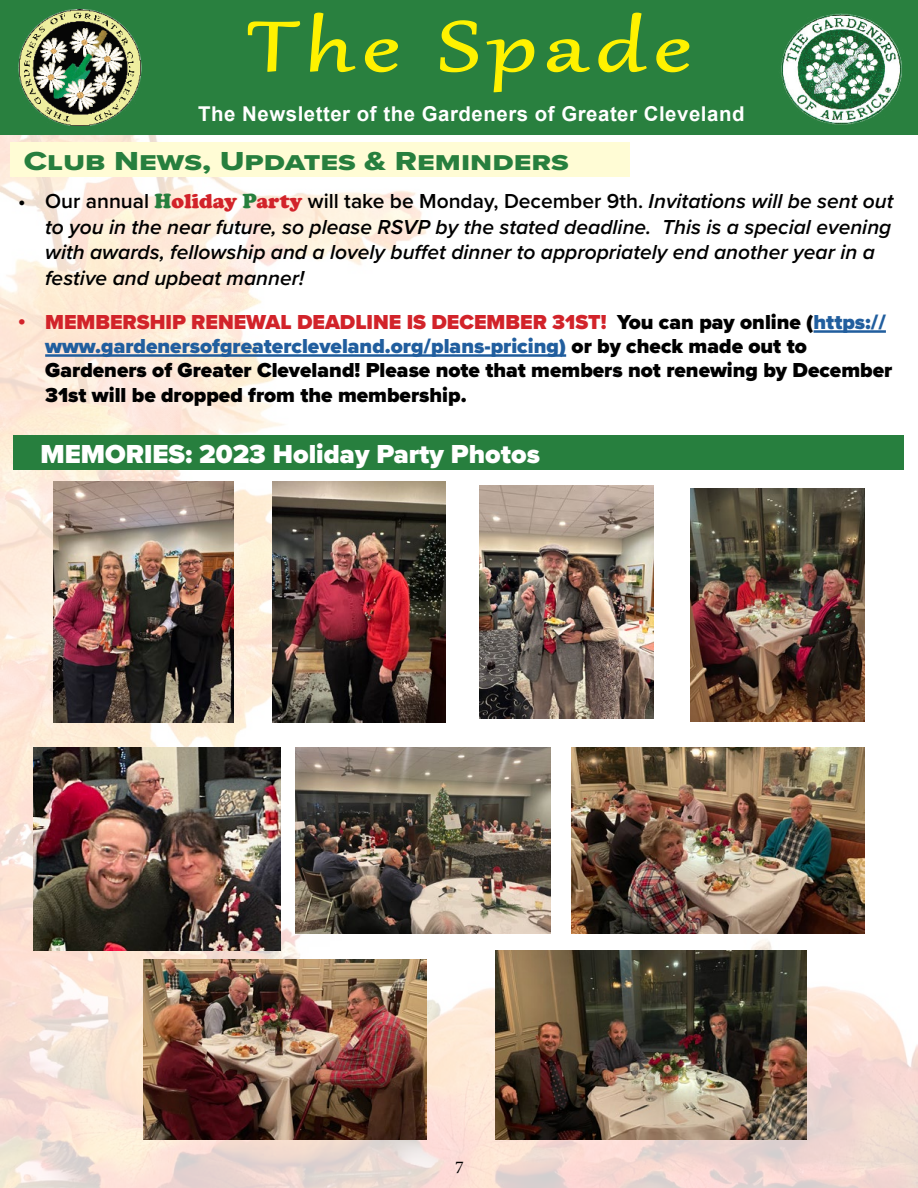
<style>
.page{position:relative;width:918px;height:1188px;background:#fff}
.page>*{position:absolute;margin:0;border:0;box-sizing:border-box;transform-origin:0 0}
.t1{font:86.1px "Gabriola";letter-spacing:.075em;color:#fff200;scale:1.36 1}
.t2{font:900 27px "Proxima Nova";color:#fff}
.t3{font:27px "Proxima Nova Extrabld";color:#277f3e;scale:1.25 1}
.t4{font:italic 600 21px/25.5px "Proxima Nova";color:#000}
.t5{font:900 21px/24.5px "Proxima Nova";color:#000}
.t6{font:700 20.4px "Arial";letter-spacing:.025em;color:#fff}
.t7{font:18px "Minion Pro";color:#000}
.s1{font-style:normal}
.s2{font-family:"Cooper";font-weight:900;font-style:normal;color:#277f3e}
.s3{font-family:"Cooper";font-weight:900;font-style:normal;color:#d2232a}
.s4{color:#d2232a}
.s5{color:#215e9e}
</style>
<div class="page">
<img style="left:0;top:135px;width:918px;height:1053px">
<div style="left:10px;top:143px;width:620px;height:34px;background:#fffcd5"></div>
<hr style="left:814px;top:330px;width:72px;height:3px;background:#215e9e">
<hr style="left:45px;top:354px;width:521px;height:3px;background:#215e9e">
<div style="left:14px;top:435px;width:890px;height:35px;background:#277f3e"></div>
<img style="left:53px;top:482px;width:181px;height:241px">
<img style="left:272px;top:482px;width:174px;height:241px">
<img style="left:479px;top:486px;width:175px;height:233px">
<img style="left:690px;top:488px;width:175px;height:233px">
<img style="left:33px;top:747px;width:247px;height:203px">
<img style="left:296px;top:747px;width:255px;height:186px">
<img style="left:572px;top:747px;width:293px;height:186px">
<img style="left:144px;top:959px;width:282px;height:181px">
<img style="left:496px;top:950px;width:311px;height:190px">
<div style="left:0;top:0;width:918px;height:135px;background:#29803f"></div>
<img style="left:18px;top:10px;width:124px;height:115px">
<img style="left:781px;top:13px;width:121px;height:112px">
<svg style="left:247px;top:21px;width:54px;height:51px"></svg>
<svg style="left:310px;top:12px;width:46px;height:61px"></svg>
<svg style="left:364px;top:39px;width:34px;height:34px"></svg>
<svg style="left:440px;top:20px;width:38px;height:53px"></svg>
<svg style="left:486px;top:39px;width:49px;height:54px"></svg>
<svg style="left:546px;top:39px;width:44px;height:34px"></svg>
<svg style="left:598px;top:12px;width:49px;height:61px"></svg>
<svg style="left:656px;top:39px;width:34px;height:34px"></svg>
<h1 class="t1" style="left:248px;top:-10px;width:327px">The Spade</h1>
<p class="t6" style="left:198px;top:99px;width:548px">The Newsletter of the Gardeners of Greater Cleveland</p>
<p class="t3" style="left:24px;top:141px;width:438px">Club News, Updates &amp; Reminders</p>
<p class="t4" style="left:45px;top:188px;width:850px;text-indent:-27px"><span class="s1">• Our annual</span> <span class="s2">H</span><span class="s3">oliday</span> <span class="s2">P</span><span class="s3">arty</span> <span class="s1">will take be Monday, December 9th.</span> Invitations will be sent out to you in the near future, so please RSVP by the stated deadline. This is a special evening with awards, fellowship and a lovely buffet dinner to appropriately end another year in a festive and upbeat manner!</p>
<p class="t5" style="left:45px;top:310px;width:849px;text-indent:-27px"><span class="s4">• MEMBERSHIP RENEWAL DEADLINE IS DECEMBER 31ST!</span> You can pay online (<span class="s5">https:// www.gardenersofgreatercleveland.org/plans-pricing)</span> or by check made out to Gardeners of Greater Cleveland! Please note that members not renewing by December 31st will be dropped from the membership.</p>
<p class="t2" style="left:40px;top:434px;width:501px">MEMORIES: 2023 Holiday Party Photos</p>
<p class="t7" style="left:455px;top:1155px;width:10px">7</p>
</div>
